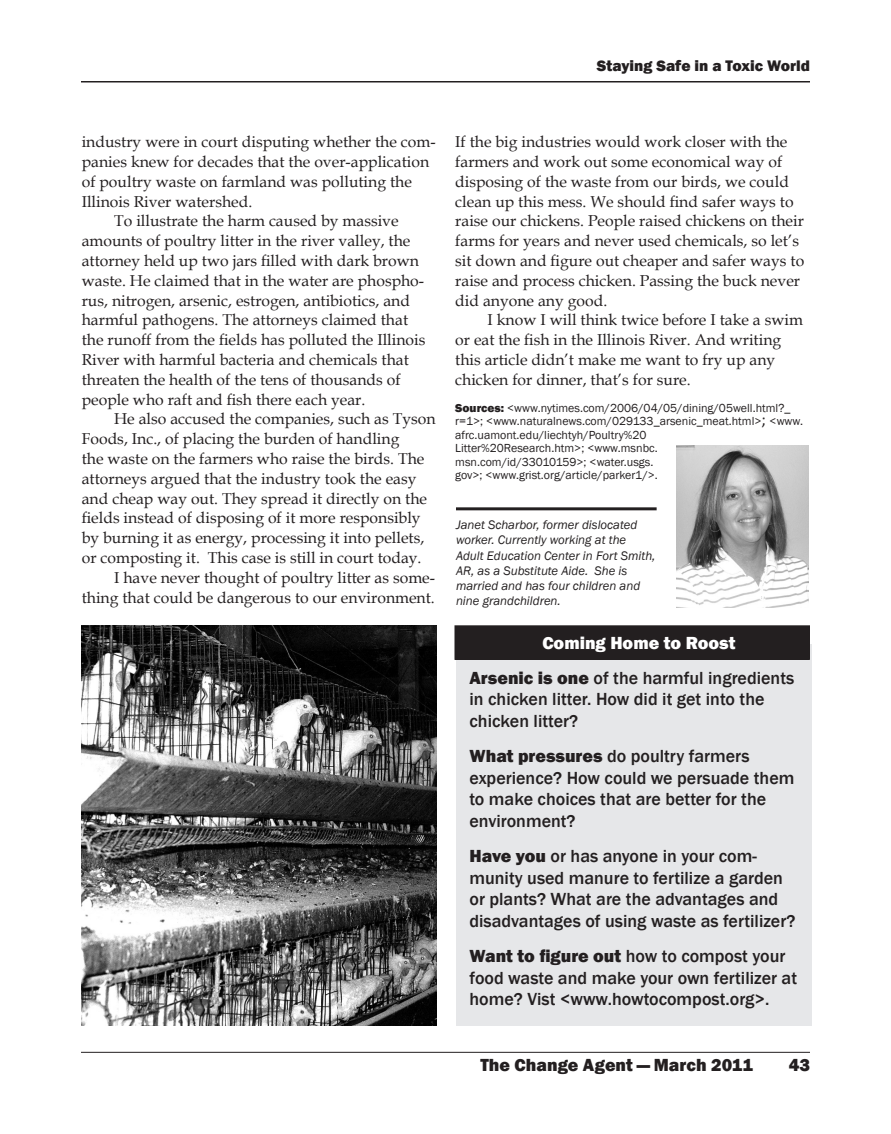
<style>
.page{position:relative;width:891px;height:1134px;background:#fff}
.page>*{position:absolute;margin:0;border:0;box-sizing:border-box;transform-origin:0 0}
.Box_Text{font:500 18px/21.6px "Franklin Gothic";color:#231f20}
.t1{font:800 18px "Franklin Gothic";color:#231f20}
.For_Discussion{font:800 18px "Franklin Gothic";color:#fff}
.Body_Text{font:15.75px/19.8px "Book Antiqua";color:#231f20}
.Body_text_use_NO_IND{font:15.75px/19.8px "Book Antiqua";color:#231f20}
.t2{font:800 15.75px "Franklin Gothic";color:#231f20}
.bio{font:italic 12.75px/15.3px "Franklin Gothic";color:#231f20}
.Source_cite{font:12px/13.5px "Franklin Gothic";color:#231f20}
.s1{font-weight:800}
.s2{font-family:"Calibri";font-size:16.5px}
</style>
<div class="page">
<hr style="left:81px;top:81px;width:729px;height:1px;background:#231f20">
<hr style="left:81px;top:1052px;width:729px;height:1px;background:#231f20">
<img style="left:676px;top:445px;width:132px;height:163px">
<img style="left:82px;top:625px;width:354px;height:400px">
<div style="left:456px;top:644px;width:356px;height:382px;background:#e6e7e9"></div>
<div style="left:455px;top:626px;width:354px;height:33px;background:#231f20"></div>
<div style="left:454px;top:625px;width:356px;height:35px;border:2px solid #231f20"></div>
<hr style="left:456px;top:507px;width:201px;height:3px;background:#231f20">
<p class="t2" style="left:597px;top:56px;width:214px">Staying Safe in a Toxic World</p>
<p class="Body_text_use_NO_IND" style="left:82px;top:132px;width:355px">industry were in court disputing whether the com&shy;panies knew for decades that the over-application of poultry waste on farmland was polluting the Illinois River watershed.</p>
<p class="Body_Text" style="left:82px;top:211px;width:345px;text-indent:32px">To illustrate the harm caused by massive amounts of poultry litter in the river valley, the attorney held up two jars filled with dark brown waste. He claimed that in the water are phospho&shy;rus, nitrogen, arsenic, estrogen, antibiotics, and harmful pathogens. The attorneys claimed that the runoff from the fields has polluted the Illinois River with harmful bacteria and chemicals that threaten the health of the tens of thousands of people who raft and fish there each year.</p>
<p class="Body_Text" style="left:82px;top:409px;width:355px;text-indent:32px">He also accused the companies, such as Tyson Foods, Inc., of placing the burden of handling<br>the waste on the farmers who raise the birds. The attorneys argued that the industry took the easy and cheap way out. They spread it directly on the fields instead of disposing of it more responsibly by burning it as energy, processing it into pellets, or composting it. This case is still in court today.</p>
<p class="Body_Text" style="left:82px;top:567px;width:355px;text-align:right">I have never thought of poultry litter as some&shy;thing that could be dangerous to our environment.</p>
<p class="Body_Text" style="left:455px;top:132px;width:351px">If the big industries would work closer with the farmers and work out some economical way of disposing of the waste from our birds, we could clean up this mess. We should find safer ways to raise our chickens. People raised chickens on their farms for years and never used chemicals, so let’s sit down and figure out cheaper and safer ways to raise and process chicken. Passing the buck never did anyone any good.</p>
<p class="Body_Text" style="left:455px;top:310px;width:349px;text-indent:32px">I know I will think twice before I take a swim or eat the fish in the Illinois River. And writing this article didn’t make me want to fry up any chicken for dinner, that’s for sure.</p>
<p class="Source_cite" style="left:455px;top:401px;width:349px"><span class="s1">Sources:</span> &lt;www.nytimes.com/2006/04/05/dining/05well.html?_ r=1&gt;; &lt;www.naturalnews.com/029133_arsenic_meat.html&gt;<span class="s2">;</span> &lt;www. afrc.uamont.edu/liechtyh/Poultry%20<br>Litter%20Research.htm&gt;; &lt;www.msnbc.<br>msn.com/id/33010159&gt;; &lt;water.usgs.<br>gov&gt;; &lt;www.grist.org/article/parker1/&gt;.</p>
<p class="bio" style="left:456px;top:517px;width:201px">Janet Scharbor, former dislocated worker. Currently working at the<br>Adult Education Center in Fort Smith,<br>AR, as a Substitute Aide. She is married and has four children and nine grandchildren.</p>
<p class="For_Discussion" style="left:542px;top:631px;width:195px">Coming Home to Roost</p>
<p class="Box_Text" style="left:470px;top:667px;width:326px"><span class="s1">Arsenic is one</span> of the harmful ingredients in chicken litter. How did it get into the chicken litter?</p>
<p class="Box_Text" style="left:470px;top:746px;width:326px"><span class="s1">What pressures</span> do poultry farmers experience? How could we persuade them to make choices that are better for the environment?</p>
<p class="Box_Text" style="left:470px;top:845px;width:327px"><span class="s1">Have you</span> or has anyone in your com&shy;munity used manure to fertilize a garden or plants? What are the advantages and disadvantages of using waste as fertilizer?</p>
<p class="Box_Text" style="left:470px;top:945px;width:329px"><span class="s1">Want to figure out</span> how to compost your food waste and make your own fertilizer at home? Vist &lt;www.howtocompost.org&gt;.</p>
<p class="t1" style="left:480px;top:1053px;width:274px">The Change Agent — March 2011</p>
<p class="t1" style="left:789px;top:1053px;width:23px">43</p>
</div>
